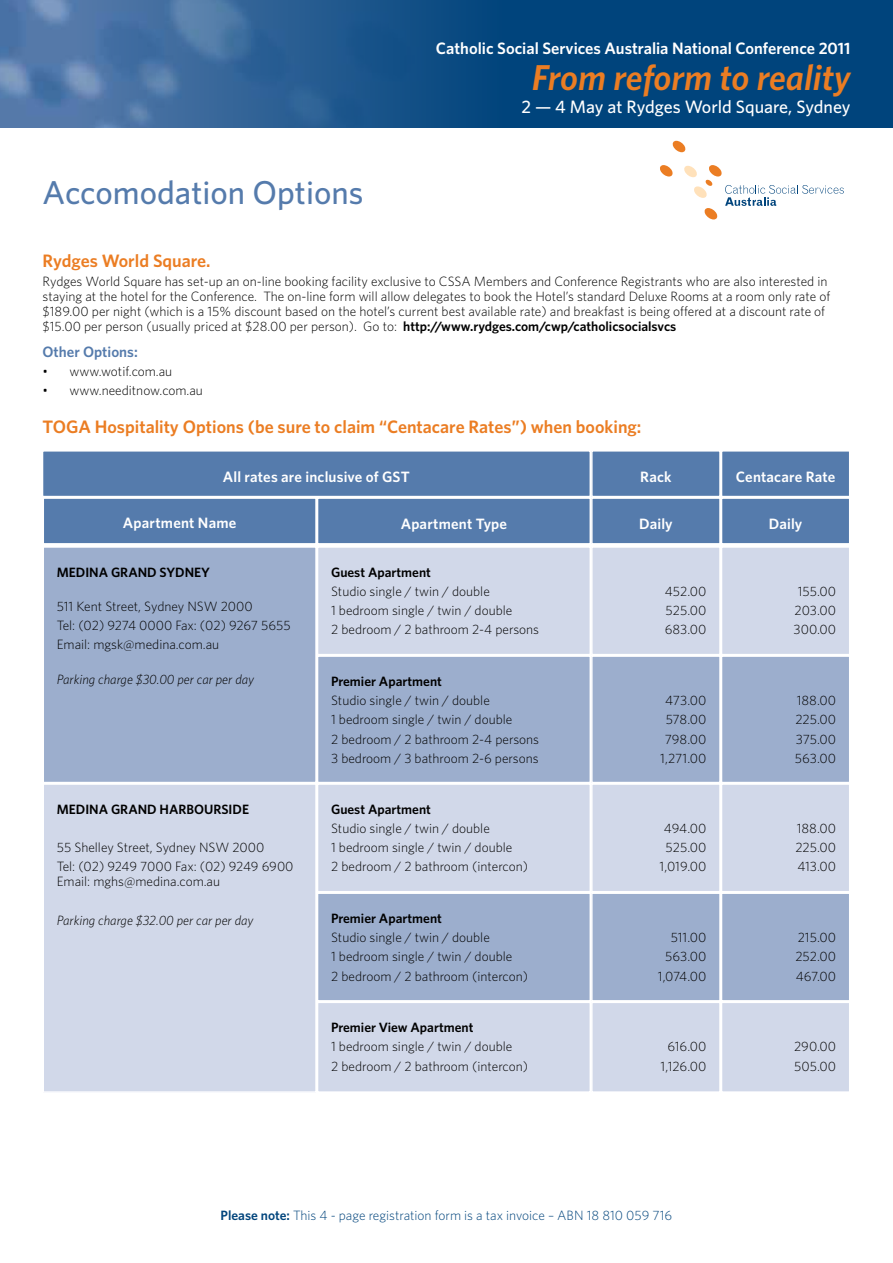
<style>
.page{position:relative;width:893px;height:1263px;background:#fff}
.page>*{position:absolute;margin:0;border:0;box-sizing:border-box;transform-origin:0 0}
.t1{font:italic 600 36px "Whitney";color:#eb7d23}
.t2{font:500 33px "Whitney";color:#557bac}
.t3{font:600 18px "Whitney";color:#eb7d23}
.t4{font:500 18px "Whitney";color:#fff}
.t5{font:600 16.5px "Whitney";color:#fff}
.t6{font:600 15px "Whitney";letter-spacing:.01em;color:#fff}
.t7{font:600 15px "Whitney";color:#557bac}
.t8{font:300 13.5px/19.2px "Whitney";color:#000}
.t9{font:600 13.5px "Whitney";color:#000}
.t10{font:300 13.5px "Whitney";color:#00447c}
.t11{font:italic 300 13.5px "Whitney";color:#000}
.s1{font-weight:600}
</style>
<div class="page">
<svg style="left:0;top:0;width:893px;height:128px;background:#1e578c"></svg>
<svg style="left:672px;top:141px;width:14px;height:11px"></svg>
<svg style="left:660px;top:165px;width:13px;height:12px"></svg>
<svg style="left:684px;top:165px;width:160px;height:54px"></svg>
<div style="left:521px;top:99px;width:330px;height:18px;background:#00447c"></div>
<div style="left:318px;top:547px;width:272px;height:108px;background:#d1d8e9"></div>
<div style="left:317px;top:546px;width:274px;height:109px;border:2px solid #fff"></div>
<div style="left:721px;top:547px;width:129px;height:108px;background:#d1d8e9"></div>
<div style="left:721px;top:546px;width:129px;height:109px;border:2px solid #fff"></div>
<div style="left:592px;top:547px;width:128px;height:108px;background:#d1d8e9"></div>
<div style="left:591px;top:546px;width:130px;height:109px;border:2px solid #fff"></div>
<div style="left:43px;top:547px;width:273px;height:235px;background:#9caecd"></div>
<div style="left:43px;top:546px;width:274px;height:237px;border:2px solid #fff"></div>
<div style="left:318px;top:656px;width:272px;height:126px;background:#9caecd"></div>
<div style="left:317px;top:655px;width:274px;height:128px;border:2px solid #fff"></div>
<div style="left:721px;top:656px;width:129px;height:126px;background:#9caecd"></div>
<div style="left:721px;top:655px;width:129px;height:128px;border:2px solid #fff"></div>
<div style="left:592px;top:656px;width:128px;height:126px;background:#9caecd"></div>
<div style="left:591px;top:655px;width:130px;height:128px;border:2px solid #fff"></div>
<div style="left:318px;top:498px;width:272px;height:46px;background:#557bac"></div>
<div style="left:317px;top:497px;width:274px;height:48px;border:2px solid #fff"></div>
<div style="left:721px;top:498px;width:129px;height:46px;background:#557bac"></div>
<div style="left:721px;top:497px;width:129px;height:48px;border:2px solid #fff"></div>
<div style="left:592px;top:498px;width:128px;height:46px;background:#557bac"></div>
<div style="left:591px;top:497px;width:130px;height:48px;border:2px solid #fff"></div>
<div style="left:43px;top:498px;width:273px;height:46px;background:#557bac"></div>
<div style="left:43px;top:497px;width:274px;height:48px;border:2px solid #fff"></div>
<div style="left:43px;top:451px;width:547px;height:46px;background:#557bac"></div>
<div style="left:42px;top:450px;width:549px;height:47px;border:2px solid #fff"></div>
<div style="left:721px;top:451px;width:129px;height:46px;background:#557bac"></div>
<div style="left:721px;top:450px;width:129px;height:47px;border:2px solid #fff"></div>
<div style="left:592px;top:451px;width:128px;height:46px;background:#557bac"></div>
<div style="left:591px;top:450px;width:130px;height:47px;border:2px solid #fff"></div>
<div style="left:318px;top:784px;width:272px;height:108px;background:#d1d8e9"></div>
<div style="left:317px;top:783px;width:274px;height:109px;border:2px solid #fff"></div>
<div style="left:721px;top:784px;width:129px;height:108px;background:#d1d8e9"></div>
<div style="left:721px;top:783px;width:129px;height:109px;border:2px solid #fff"></div>
<div style="left:592px;top:784px;width:128px;height:108px;background:#d1d8e9"></div>
<div style="left:591px;top:783px;width:130px;height:109px;border:2px solid #fff"></div>
<div style="left:43px;top:784px;width:273px;height:308px;background:#d1d8e9"></div>
<div style="left:43px;top:783px;width:274px;height:310px;border:2px solid #fff"></div>
<div style="left:318px;top:893px;width:272px;height:108px;background:#9caecd"></div>
<div style="left:317px;top:892px;width:274px;height:109px;border:2px solid #fff"></div>
<div style="left:721px;top:893px;width:129px;height:108px;background:#9caecd"></div>
<div style="left:721px;top:892px;width:129px;height:109px;border:2px solid #fff"></div>
<div style="left:592px;top:893px;width:128px;height:108px;background:#9caecd"></div>
<div style="left:591px;top:892px;width:130px;height:109px;border:2px solid #fff"></div>
<div style="left:318px;top:1002px;width:272px;height:90px;background:#d1d8e9"></div>
<div style="left:317px;top:1001px;width:274px;height:92px;border:2px solid #fff"></div>
<div style="left:721px;top:1002px;width:129px;height:90px;background:#d1d8e9"></div>
<div style="left:721px;top:1001px;width:129px;height:92px;border:2px solid #fff"></div>
<div style="left:592px;top:1002px;width:128px;height:90px;background:#d1d8e9"></div>
<div style="left:591px;top:1001px;width:130px;height:92px;border:2px solid #fff"></div>
<h2 class="t2" style="left:43px;top:173px;width:322px">Accomodation Options</h2>
<p class="t5" style="left:436px;top:39px;width:416px">Catholic Social Services Australia National Conference 2011</p>
<h1 class="t1" style="left:532px;top:56px;width:320px">From reform to reality</h1>
<h3 class="t4" style="left:521px;top:96px;width:331px">2 — 4 May at Rydges World Square, Sydney</h3>
<h3 class="t3" style="left:43px;top:250px;width:170px">Rydges World Square.</h3>
<p class="t8" style="left:43px;top:274px;width:789px;line-height:15px">Rydges World Square has set-up an on-line booking facility exclusive to CSSA Members and Conference Registrants who are also interested in staying at the hotel for the Conference. The on-line form will allow delegates to book the Hotel’s standard Deluxe Rooms at a room only rate of $189.00 per night (which is a 15% discount based on the hotel’s current best available rate) and breakfast is being offered at a discount rate of $15.00 per person (usually priced at $28.00 per person). Go to: <span class="s1">http://www.rydges.com/cwp/catholicsocialsvcs</span></p>
<p class="t7" style="left:43px;top:342px;width:97px">Other Options:</p>
<p class="t8" style="left:43px;top:361px;width:131px">• www.wotif.com.au</p>
<p class="t8" style="left:43px;top:381px;width:162px">• www.needitnow.com.au</p>
<h3 class="t3" style="left:43px;top:416px;width:600px">TOGA Hospitality Options (be sure to claim “Centacare Rates”) when booking:</h3>
<p class="t6" style="left:223px;top:467px;width:188px">All rates are inclusive of GST</p>
<p class="t6" style="left:640px;top:467px;width:33px">Rack</p>
<p class="t6" style="left:736px;top:467px;width:101px">Centacare Rate</p>
<p class="t6" style="left:123px;top:514px;width:115px">Apartment Name</p>
<p class="t6" style="left:401px;top:515px;width:108px">Apartment Type</p>
<p class="t6" style="left:639px;top:515px;width:35px">Daily</p>
<p class="t6" style="left:769px;top:515px;width:35px">Daily</p>
<p class="t9" style="left:57px;top:564px;width:155px">MEDINA GRAND SYDNEY</p>
<p class="t8" style="left:57px;top:596px;width:236px">511 Kent Street, Sydney NSW 2000<br>Tel: (02) 9274 0000 Fax: (02) 9267 5655<br>Email: mgsk@medina.com.au</p>
<p class="t11" style="left:57px;top:671px;width:199px">Parking charge $30.00 per car per day</p>
<p class="t9" style="left:331px;top:673px;width:112px">Premier Apartment</p>
<p class="t8" style="left:331px;top:690px;width:210px">Studio single / twin / double<br>1 bedroom single / twin / double<br>2 bedroom / 2 bathroom 2-4 persons<br>3 bedroom / 3 bathroom 2-6 persons</p>
<p class="t8" style="left:795px;top:690px;width:43px;text-align:justify">188.00<br>225.00<br>375.00<br>563.00</p>
<p class="t9" style="left:331px;top:564px;width:101px">Guest Apartment</p>
<p class="t8" style="left:331px;top:581px;width:210px">Studio single / twin / double<br>1 bedroom single / twin / double<br>2 bedroom / 2 bathroom 2-4 persons</p>
<p class="t8" style="left:793px;top:581px;width:44px;text-align:center">155.00<br>203.00<br>300.00</p>
<p class="t8" style="left:665px;top:581px;width:43px;text-align:justify">452.00<br>525.00<br>683.00</p>
<p class="t8" style="left:660px;top:690px;width:48px;text-align:center">473.00<br>578.00<br>798.00<br>1,271.00</p>
<p class="t9" style="left:57px;top:801px;width:194px">MEDINA GRAND HARBOURSIDE</p>
<p class="t8" style="left:57px;top:838px;width:238px">55 Shelley Street, Sydney NSW 2000<br>Tel: (02) 9249 7000 Fax: (02) 9249 6900</p>
<p class="t8" style="left:57px;top:872px;width:165px">Email: mghs@medina.com.au</p>
<p class="t11" style="left:57px;top:912px;width:198px">Parking charge $32.00 per car per day</p>
<p class="t9" style="left:331px;top:910px;width:112px">Premier Apartment</p>
<p class="t8" style="left:331px;top:927px;width:199px">Studio single / twin / double<br>1 bedroom single / twin / double<br>2 bedroom / 2 bathroom (intercon)</p>
<p class="t8" style="left:795px;top:927px;width:42px;text-align:justify">215.00<br>252.00<br>467.00</p>
<p class="t9" style="left:331px;top:801px;width:101px">Guest Apartment</p>
<p class="t8" style="left:331px;top:818px;width:199px">Studio single / twin / double<br>1 bedroom single / twin / double<br>2 bedroom / 2 bathroom (intercon)</p>
<p class="t8" style="left:795px;top:818px;width:42px;text-align:justify">188.00<br>225.00<br>413.00</p>
<p class="t8" style="left:660px;top:818px;width:48px;text-align:center">494.00<br>525.00<br>1,019.00</p>
<p class="t8" style="left:658px;top:927px;width:50px;text-align:right">511.00<br>563.00<br>1,074.00</p>
<p class="t9" style="left:331px;top:1019px;width:144px">Premier View Apartment</p>
<p class="t8" style="left:331px;top:1037px;width:199px">1 bedroom single / twin / double<br>2 bedroom / 2 bathroom (intercon)</p>
<p class="t8" style="left:794px;top:1037px;width:44px">290.00<br>505.00</p>
<p class="t8" style="left:661px;top:1037px;width:47px;text-align:center">616.00<br>1,126.00</p>
<p class="t10" style="left:221px;top:1208px;width:453px"><span class="s1">Please note:</span> This 4 - page registration form is a tax invoice – ABN 18 810 059 716</p>
</div>
